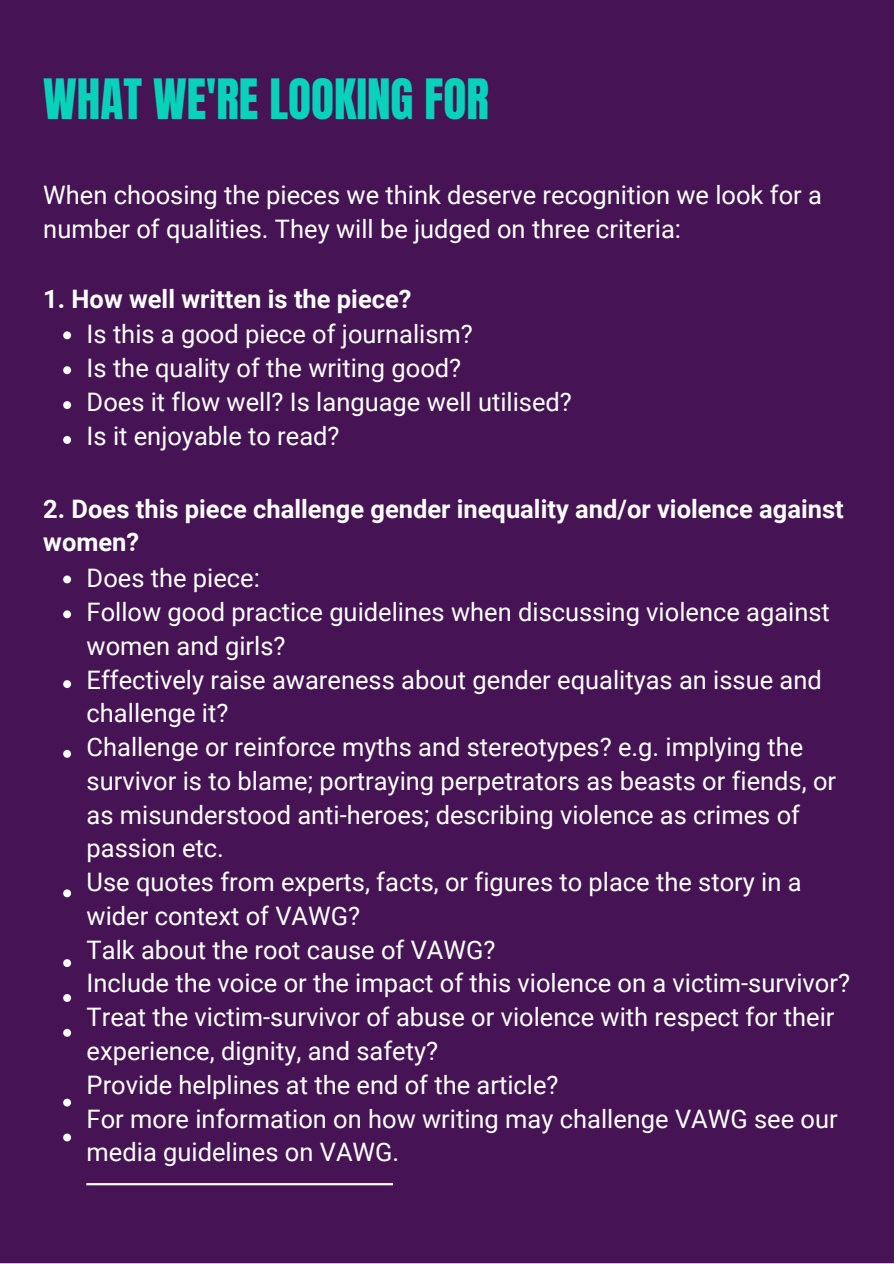
<style>
.page{position:relative;width:894px;height:1264px;background:#fff}
.page>*{position:absolute;margin:0;border:0;box-sizing:border-box;transform-origin:0 0}
.t1{font:47.25px "Anton";color:#09d2bb}
.t2{font:25.5px/33.8px "Roboto";color:#fff}
.t3{font:700 25.5px/33.8px "Roboto";color:#fff}
</style>
<div class="page">
<div style="left:0;top:0;width:893px;height:1263px;background:#461455"></div>
<p class="t1" style="left:43px;top:65px;width:447px">WHAT WE'RE LOOKING FOR</p>
<h1 class="t2" style="left:43px;top:178px;width:780px">When choosing the pieces we think deserve recognition we look for a number of qualities. They will be judged on three criteria:</h1>
<p class="t3" style="left:43px;top:283px;width:369px">1. How well written is the piece?</p>
<h2 class="t2" style="left:87px;top:317px;width:486px">Is this a good piece of journalism?<br>Is the quality of the writing good?<br>Does it flow well? Is language well utilised?<br>Is it enjoyable to read?</h2>
<p class="t3" style="left:43px;top:492px;width:801px">2. Does this piece challenge gender inequality and/or violence against women?</p>
<h2 class="t2" style="left:87px;top:561px;width:764px">Does the piece:<br>Follow good practice guidelines when discussing violence against women and girls?<br>Effectively raise awareness about gender equalityas an issue and challenge it?<br>Challenge or reinforce myths and stereotypes? e.g. implying the survivor is to blame; portraying perpetrators as beasts or fiends, or as misunderstood anti-heroes; describing violence as crimes of passion etc.<br>Use quotes from experts, facts, or figures to place the story in a wider context of VAWG?<br>Talk about the root cause of VAWG?<br>Include the voice or the impact of this violence on a victim-survivor?<br>Treat the victim-survivor of abuse or violence with respect for their experience, dignity, and safety?<br>Provide helplines at the end of the article?<br>For more information on how writing may challenge VAWG see our media guidelines on VAWG.</h2>
</div>
